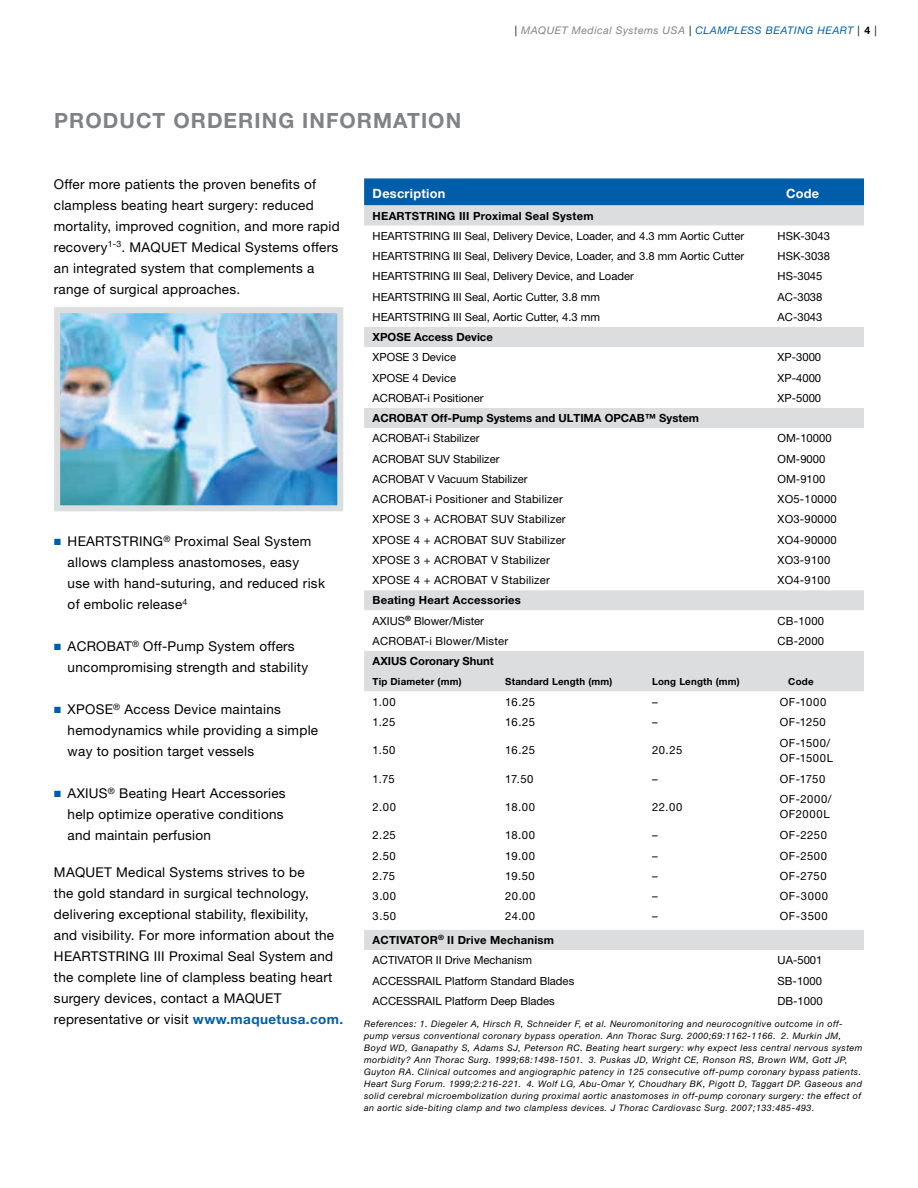
<style>
.page{position:relative;width:918px;height:1188px;background:#fff}
.page>*{position:absolute;margin:0;border:0;box-sizing:border-box;transform-origin:0 0}
.t1{font:700 21px "Helvetica Neue LT Std";color:#808285}
.t2{font:13.5px/21px "Helvetica Neue LT Std";letter-spacing:.02em;color:#000}
.t3{font:700 12.75px "Helvetica Neue LT Std";letter-spacing:.02em;color:#fff}
.t4{font:11.25px "Helvetica Neue LT Std";color:#000}
.t5{font:11.25px "Helvetica Neue LT Std";letter-spacing:.02em;color:#000}
.t6{font:700 11.25px/20.2px "Helvetica Neue LT Std";letter-spacing:.02em;color:#000}
.t7{font:700 11.25px "Helvetica Neue LT Std";color:#000}
.t8{font:11.25px/15px "Helvetica Neue LT Std";letter-spacing:.05em;color:#000}
.t9{font:11.25px/15px "Helvetica Neue LT Std";letter-spacing:.055em;color:#000}
.t10{font:italic 10.5px "Helvetica Neue LT Std";letter-spacing:.05em;color:#808285}
.t11{font:700 9.75px "Helvetica Neue LT Std";letter-spacing:.02em;color:#000}
.t12{font:italic 9px/12px "Helvetica Neue LT Std";letter-spacing:.05em;color:#000}
.s1{font-family:"Helvetica Neue LT";font-style:normal;color:#000}
.s2{color:#005daa}
.s3{font-family:"Helvetica Neue LT";font-weight:700;font-style:normal;color:#000}
.s4{color:#000}
.s5{font-family:"Helvetica Neue LT";font-weight:700;color:#005daa}
.s6{font-weight:400}
</style>
<div class="page">
<img style="left:61px;top:314px;width:275px;height:190px">
<div style="left:54px;top:307px;width:289px;height:204px;border:6px solid #dcddde"></div>
<div style="left:364px;top:178px;width:500px;height:27px;background:#005daa"></div>
<div style="left:364px;top:205px;width:500px;height:463px;background:#dcddde"></div>
<svg style="left:364px;top:226px;width:500px;height:425px"></svg>
<svg style="left:364px;top:428px;width:500px;height:20px"></svg>
<svg style="left:364px;top:448px;width:500px;height:142px"></svg>
<div style="left:364px;top:668px;width:500px;height:23px;background:#dcddde"></div>
<div style="left:364px;top:930px;width:500px;height:20px;background:#dcddde"></div>
<h1 class="t1" style="left:54px;top:107px;width:17px">product</h1>
<h1 class="t1" style="left:173px;top:107px;width:16px">ordering</h1>
<h1 class="t1" style="left:302px;top:107px;width:16px">information</h1>
<p class="t10" style="left:515px;top:24px;width:363px"><span class="s1">|</span> MAQUET Medical Systems USA <span class="s1">|</span> <span class="s2">CLAMPLESS BEATING HEART</span> <span class="s1">|</span> <span class="s3">4</span> <span class="s4">|</span></p>
<p class="t2" style="left:54px;top:173px;width:287px">Offer more patients the proven benefits of clampless beating heart surgery: reduced mortality, improved cognition, and more rapid recovery<sup>1-3</sup>. MAQUET Medical Systems offers an integrated system that complements a range of surgical approaches.</p>
<p class="t2" style="left:68px;top:531px;width:259px;text-indent:-13px"><span class="s2">■</span> HEARTSTRING<sup>®</sup> Proximal Seal System allows clampless anastomoses, easy<br>use with hand-suturing, and reduced risk of embolic release<sup>4</sup></p>
<p class="t2" style="left:68px;top:636px;width:242px;text-indent:-13px"><span class="s2">■</span> ACROBAT<sup>®</sup> Off-Pump System offers uncompromising strength and stability</p>
<p class="t2" style="left:68px;top:699px;width:252px;text-indent:-13px"><span class="s2">■</span> XPOSE<sup>®</sup> Access Device maintains hemodynamics while providing a simple way to position target vessels</p>
<p class="t2" style="left:68px;top:783px;width:220px;text-indent:-13px"><span class="s2">■</span> AXIUS<sup>®</sup> Beating Heart Accessories help optimize operative conditions and maintain perfusion</p>
<p class="t2" style="left:54px;top:862px;width:291px">MAQUET Medical Systems strives to be<br>the gold standard in surgical technology, delivering exceptional stability, flexibility,<br>and visibility. For more information about the HEARTSTRING III Proximal Seal System and the complete line of clampless beating heart surgery devices, contact a MAQUET representative or visit <span class="s5">www.maquetusa.com.</span></p>
<p class="t3" style="left:373px;top:186px;width:74px">Description</p>
<p class="t3" style="left:786px;top:186px;width:35px">Code</p>
<p class="t6" style="left:373px;top:205px;width:222px">HEARTSTRING III Proximal Seal System</p>
<p class="t4" style="left:373px;top:229px;width:373px">HEARTSTRING III Seal, Delivery Device, Loader, and 4.3 mm Aortic Cutter</p>
<p class="t4" style="left:778px;top:229px;width:54px">HSK-3043</p>
<p class="t4" style="left:373px;top:249px;width:373px">HEARTSTRING III Seal, Delivery Device, Loader, and 3.8 mm Aortic Cutter</p>
<p class="t4" style="left:778px;top:249px;width:54px">HSK-3038</p>
<p class="t4" style="left:373px;top:270px;width:263px">HEARTSTRING III Seal, Delivery Device, and Loader</p>
<p class="t4" style="left:778px;top:270px;width:46px">HS-3045</p>
<p class="t4" style="left:373px;top:290px;width:229px">HEARTSTRING III Seal, Aortic Cutter, 3.8 mm</p>
<p class="t4" style="left:778px;top:290px;width:46px">AC-3038</p>
<p class="t4" style="left:373px;top:310px;width:229px">HEARTSTRING III Seal, Aortic Cutter, 4.3 mm</p>
<p class="t4" style="left:778px;top:310px;width:46px">AC-3043</p>
<p class="t7" style="left:373px;top:330px;width:122px">XPOSE Access Device</p>
<p class="t4" style="left:373px;top:351px;width:85px">XPOSE 3 Device</p>
<p class="t4" style="left:778px;top:351px;width:45px">XP-3000</p>
<p class="t4" style="left:373px;top:371px;width:85px">XPOSE 4 Device</p>
<p class="t4" style="left:778px;top:371px;width:45px">XP-4000</p>
<p class="t4" style="left:373px;top:391px;width:113px">ACROBAT-i Positioner</p>
<p class="t4" style="left:778px;top:391px;width:45px">XP-5000</p>
<p class="t7" style="left:373px;top:411px;width:328px">ACROBAT Off-Pump Systems and ULTIMA OPCAB™ System</p>
<p class="t4" style="left:373px;top:432px;width:108px">ACROBAT-i Stabilizer</p>
<p class="t4" style="left:778px;top:432px;width:55px">OM-10000</p>
<p class="t4" style="left:373px;top:452px;width:128px">ACROBAT SUV Stabilizer</p>
<p class="t4" style="left:778px;top:452px;width:49px">OM-9000</p>
<p class="t4" style="left:373px;top:472px;width:157px">ACROBAT V Vacuum Stabilizer</p>
<p class="t4" style="left:778px;top:472px;width:49px">OM-9100</p>
<p class="t5" style="left:373px;top:492px;width:192px">ACROBAT-i Positioner and Stabilizer</p>
<p class="t5" style="left:778px;top:492px;width:61px">XO5-10000</p>
<p class="t5" style="left:373px;top:513px;width:195px">XPOSE 3 + ACROBAT SUV Stabilizer</p>
<p class="t5" style="left:778px;top:513px;width:61px">XO3-90000</p>
<p class="t5" style="left:373px;top:533px;width:195px">XPOSE 4 + ACROBAT SUV Stabilizer</p>
<p class="t5" style="left:778px;top:533px;width:61px">XO4-90000</p>
<p class="t5" style="left:373px;top:553px;width:179px">XPOSE 3 + ACROBAT V Stabilizer</p>
<p class="t4" style="left:778px;top:553px;width:54px">XO3-9100</p>
<p class="t5" style="left:373px;top:573px;width:179px">XPOSE 4 + ACROBAT V Stabilizer</p>
<p class="t4" style="left:778px;top:573px;width:54px">XO4-9100</p>
<p class="t6" style="left:373px;top:590px;width:150px">Beating Heart Accessories<br><span class="s6">AXIUS</span><sup>®</sup> <span class="s6">Blower/Mister</span></p>
<p class="t4" style="left:778px;top:614px;width:48px">CB-1000</p>
<p class="t5" style="left:373px;top:634px;width:137px">ACROBAT-i Blower/Mister</p>
<p class="t4" style="left:778px;top:634px;width:48px">CB-2000</p>
<p class="t7" style="left:373px;top:654px;width:123px">AXIUS Coronary Shunt</p>
<p class="t11" style="left:373px;top:675px;width:90px">Tip Diameter (mm)</p>
<p class="t11" style="left:505px;top:675px;width:109px">Standard Length (mm)</p>
<p class="t11" style="left:652px;top:675px;width:89px">Long Length (mm)</p>
<p class="t11" style="left:788px;top:675px;width:27px">Code</p>
<p class="t4" style="left:373px;top:695px;width:24px">1.00</p>
<p class="t4" style="left:505px;top:695px;width:31px">16.25</p>
<p class="t4" style="left:652px;top:695px;width:7px">–</p>
<p class="t4" style="left:780px;top:695px;width:48px">OF-1000</p>
<p class="t4" style="left:373px;top:715px;width:24px">1.25</p>
<p class="t4" style="left:505px;top:715px;width:31px">16.25</p>
<p class="t4" style="left:652px;top:715px;width:7px">–</p>
<p class="t4" style="left:780px;top:715px;width:47px">OF-1250</p>
<p class="t4" style="left:373px;top:744px;width:24px">1.50</p>
<p class="t4" style="left:505px;top:744px;width:31px">16.25</p>
<p class="t4" style="left:652px;top:744px;width:32px">20.25</p>
<p class="t8" style="left:780px;top:735px;width:55px">OF-1500/<br>OF-1500L</p>
<p class="t4" style="left:373px;top:772px;width:24px">1.75</p>
<p class="t4" style="left:505px;top:772px;width:30px">17.50</p>
<p class="t4" style="left:652px;top:772px;width:7px">–</p>
<p class="t4" style="left:780px;top:772px;width:47px">OF-1750</p>
<p class="t4" style="left:373px;top:800px;width:25px">2.00</p>
<p class="t4" style="left:505px;top:800px;width:31px">18.00</p>
<p class="t4" style="left:652px;top:800px;width:32px">22.00</p>
<p class="t9" style="left:780px;top:792px;width:53px">OF-2000/<br>OF2000L</p>
<p class="t4" style="left:373px;top:829px;width:25px">2.25</p>
<p class="t4" style="left:505px;top:829px;width:31px">18.00</p>
<p class="t4" style="left:652px;top:829px;width:7px">–</p>
<p class="t4" style="left:780px;top:829px;width:49px">OF-2250</p>
<p class="t4" style="left:373px;top:849px;width:25px">2.50</p>
<p class="t4" style="left:505px;top:849px;width:31px">19.00</p>
<p class="t4" style="left:652px;top:849px;width:7px">–</p>
<p class="t4" style="left:780px;top:849px;width:49px">OF-2500</p>
<p class="t4" style="left:373px;top:869px;width:24px">2.75</p>
<p class="t4" style="left:505px;top:869px;width:31px">19.50</p>
<p class="t4" style="left:652px;top:869px;width:7px">–</p>
<p class="t4" style="left:780px;top:869px;width:48px">OF-2750</p>
<p class="t4" style="left:373px;top:889px;width:25px">3.00</p>
<p class="t4" style="left:505px;top:889px;width:32px">20.00</p>
<p class="t4" style="left:652px;top:889px;width:7px">–</p>
<p class="t4" style="left:780px;top:889px;width:50px">OF-3000</p>
<p class="t4" style="left:373px;top:910px;width:25px">3.50</p>
<p class="t4" style="left:505px;top:910px;width:31px">24.00</p>
<p class="t4" style="left:652px;top:910px;width:7px">–</p>
<p class="t4" style="left:780px;top:910px;width:49px">OF-3500</p>
<p class="t6" style="left:373px;top:930px;width:183px">ACTIVATOR<sup>®</sup> II Drive Mechanism<br><span class="s6">ACTIVATOR II Drive Mechanism</span></p>
<p class="t4" style="left:778px;top:954px;width:46px">UA-5001</p>
<p class="t4" style="left:373px;top:974px;width:203px">ACCESSRAIL Platform Standard Blades</p>
<p class="t4" style="left:778px;top:974px;width:46px">SB-1000</p>
<p class="t4" style="left:373px;top:994px;width:184px">ACCESSRAIL Platform Deep Blades</p>
<p class="t4" style="left:778px;top:994px;width:47px">DB-1000</p>
<p class="t12" style="left:364px;top:1018px;width:500px">References: 1. Diegeler A, Hirsch R, Schneider F, et al. Neuromonitoring and neurocognitive outcome in off&shy;pump versus conventional coronary bypass operation. Ann Thorac Surg. 2000;69:1162-1166. 2. Murkin JM, Boyd WD, Ganapathy S, Adams SJ, Peterson RC. Beating heart surgery: why expect less central nervous system morbidity? Ann Thorac Surg. 1999;68:1498-1501. 3. Puskas JD, Wright CE, Ronson RS, Brown WM, Gott JP, Guyton RA. Clinical outcomes and angiographic patency in 125 consecutive off-pump coronary bypass patients.<br>Heart Surg Forum. 1999;2:216-221. 4. Wolf LG, Abu-Omar Y, Choudhary BK, Pigott D, Taggart DP. Gaseous and solid cerebral microembolization during proximal aortic anastomoses in off-pump coronary surgery: the effect of an aortic side-biting clamp and two clampless devices. J Thorac Cardiovasc Surg. 2007;133:485-493.</p>
</div>
